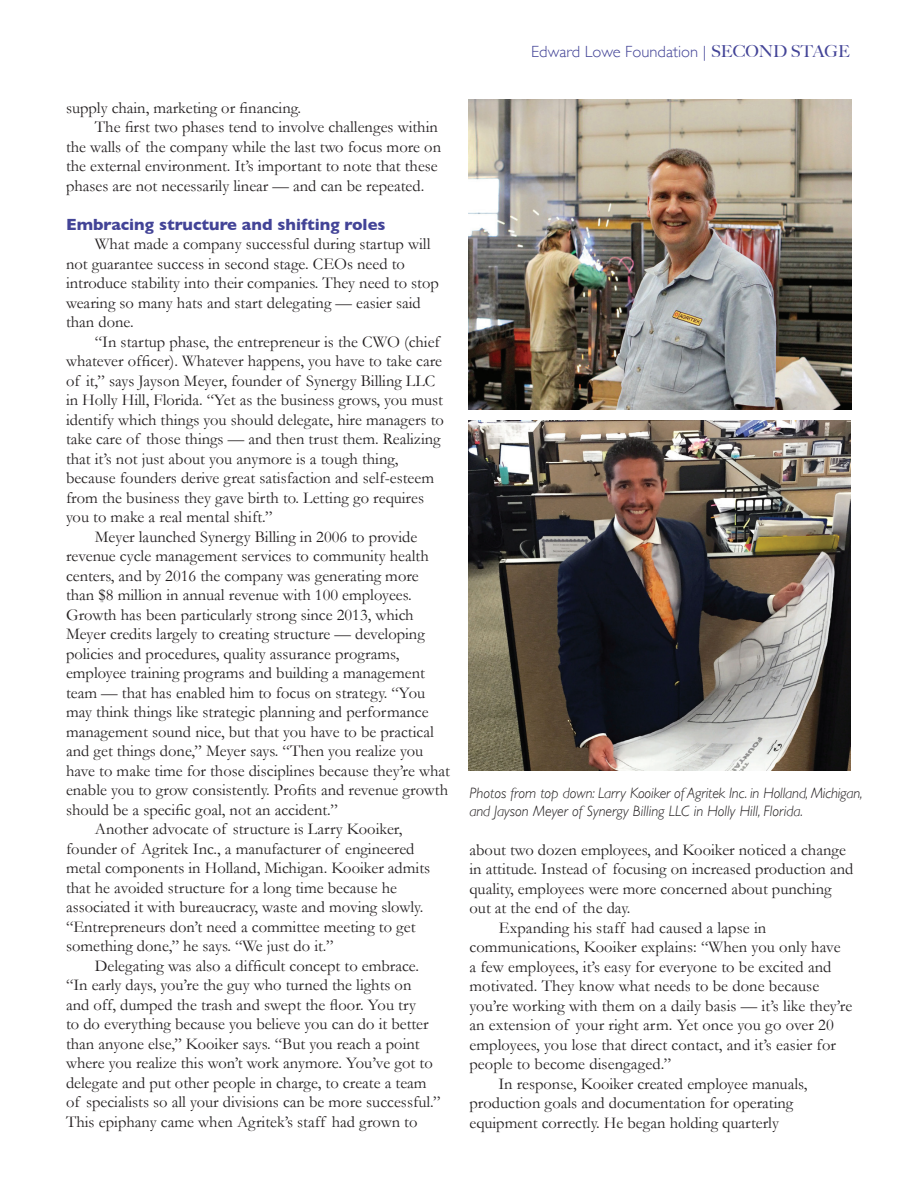
<style>
.page{position:relative;width:918px;height:1188px;background:#fff}
.page>*{position:absolute;margin:0;border:0;box-sizing:border-box;transform-origin:0 0}
.t1{font:16.5px/19.5px "Garamond";color:#231f20}
.t2{font:700 16.5px "Gill Sans";color:#434497}
.t3{font:300 16.2px "Gill Sans";color:#434497}
.t4{font:italic 300 15px/18px "Gill Sans";color:#231f20}
.s1{font-family:"Big Caslon";font-weight:500;font-size:16.5px}
</style>
<div class="page">
<img style="left:468px;top:420px;width:382px;height:351px">
<img style="left:468px;top:99px;width:384px;height:311px">
<p class="t1" style="left:66px;top:98px;width:237px">supply chain, marketing or financing.</p>
<p class="t1" style="left:66px;top:117px;width:377px;text-indent:29px">The first two phases tend to involve challenges within the walls of the company while the last two focus more on the external environment. It’s important to note that these phases are not necessarily linear — and can be repeated.</p>
<p class="t2" style="left:66px;top:211px;width:321px">Embracing structure and shifting roles</p>
<p class="t1" style="left:66px;top:234px;width:374px;text-indent:29px">What made a company successful during startup will not guarantee success in second stage. CEOs need to introduce stability into their companies. They need to stop wearing so many hats and start delegating — easier said than done.</p>
<p class="t1" style="left:66px;top:332px;width:379px;text-indent:29px">“In startup phase, the entrepreneur is the CWO (chief whatever officer). Whatever happens, you have to take care of it,” says Jayson Meyer, founder of Synergy Billing LLC in Holly Hill, Florida. “Yet as the business grows, you must identify which things you should delegate, hire managers to take care of those things — and then trust them. Realizing that it’s not just about you anymore is a tough thing, because founders derive great satisfaction and self-esteem from the business they gave birth to. Letting go requires you to make a real mental shift.”</p>
<p class="t1" style="left:66px;top:527px;width:386px;text-indent:29px">Meyer launched Synergy Billing in 2006 to provide revenue cycle management services to community health centers, and by 2016 the company was generating more than $8 million in annual revenue with 100 employees.<br>Growth has been particularly strong since 2013, which Meyer credits largely to creating structure — developing policies and procedures, quality assurance programs, employee training programs and building a management team — that has enabled him to focus on strategy. “You may think things like strategic planning and performance management sound nice, but that you have to be practical and get things done,” Meyer says. “Then you realize you have to make time for those disciplines because they’re what enable you to grow consistently. Profits and revenue growth should be a specific goal, not an accident.”</p>
<p class="t1" style="left:66px;top:819px;width:366px;text-indent:29px">Another advocate of structure is Larry Kooiker, founder of Agritek Inc., a manufacturer of engineered metal components in Holland, Michigan. Kooiker admits that he avoided structure for a long time because he associated it with bureaucracy, waste and moving slowly. “Entrepreneurs don’t need a committee meeting to get something done,” he says. “We just do it.”</p>
<p class="t1" style="left:66px;top:956px;width:376px;text-indent:29px">Delegating was also a difficult concept to embrace. “In early days, you’re the guy who turned the lights on<br>and off, dumped the trash and swept the floor. You try<br>to do everything because you believe you can do it better than anyone else,” Kooiker says. “But you reach a point where you realize this won’t work anymore. You’ve got to delegate and put other people in charge, to create a team of specialists so all your divisions can be more successful.” This epiphany came when Agritek’s staff had grown to</p>
<p class="t3" style="left:531px;top:39px;width:320px">Edward Lowe Foundation | <span class="s1">SECOND STAGE</span></p>
<p class="t4" style="left:470px;top:784px;width:395px">Photos from top down: Larry Kooiker of Agritek Inc. in Holland, Michigan, and Jayson Meyer of Synergy Billing LLC in Holly Hill, Florida.</p>
<p class="t1" style="left:470px;top:839px;width:386px">about two dozen employees, and Kooiker noticed a change in attitude. Instead of focusing on increased production and quality, employees were more concerned about punching out at the end of the day.</p>
<p class="t1" style="left:470px;top:917px;width:384px;text-indent:29px">Expanding his staff had caused a lapse in communications, Kooiker explains: “When you only have<br>a few employees, it’s easy for everyone to be excited and motivated. They know what needs to be done because you’re working with them on a daily basis — it’s like they’re an extension of your right arm. Yet once you go over 20 employees, you lose that direct contact, and it’s easier for people to become disengaged.”</p>
<p class="t1" style="left:470px;top:1073px;width:339px;text-indent:29px">In response, Kooiker created employee manuals, production goals and documentation for operating equipment correctly. He began holding quarterly</p>
</div>
